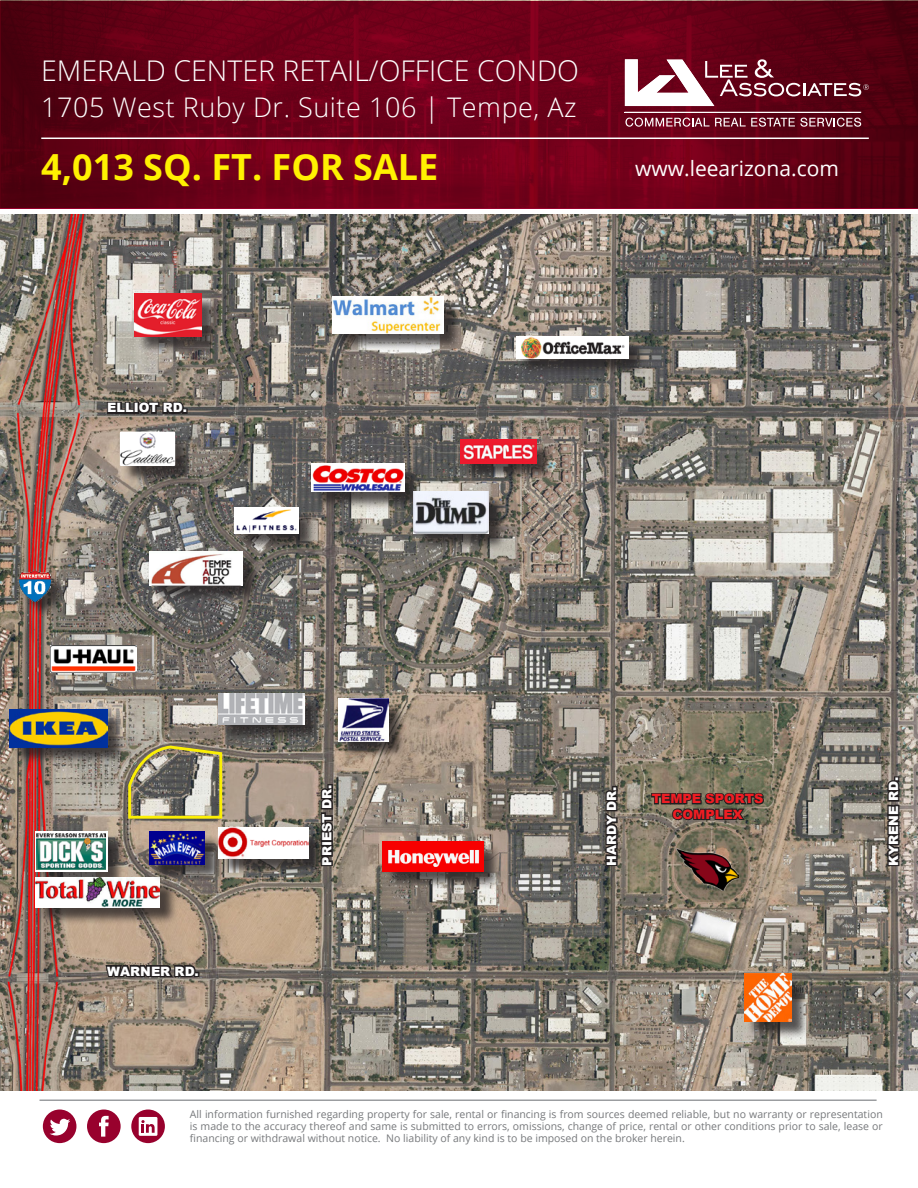
<style>
.page{position:relative;width:918px;height:1188px;background:#fff}
.page>*{position:absolute;margin:0;border:0;box-sizing:border-box;transform-origin:0 0}
.t1{font:700 36px "Open Sans";color:#fff101}
.t2{font:300 28.5px "Open Sans";color:#fff}
.t3{font:300 27px "Open Sans";letter-spacing:.02em;color:#fff}
.t4{font:21px "Open Sans";color:#fff}
.t5{font:900 12.9px "Arial";color:#fff}
.t6{font:900 12.9px/15.5px "Arial";color:#ee1d23;text-align:center}
.t7{font:10.5px/12px "Open Sans";color:#76787b;text-align:justify}
</style>
<div class="page">
<svg style="left:0;top:1px;width:918px;height:207px;background:#670017"></svg>
<hr style="left:625px;top:112px;width:236px;height:1px;background:#fff">
<svg style="left:625px;top:118px;width:84px;height:9px"></svg>
<svg style="left:715px;top:118px;width:146px;height:9px"></svg>
<svg style="left:625px;top:59px;width:244px;height:47px"></svg>
<hr style="left:40px;top:1100px;width:837px;height:1px;background:#9b9da0">
<hr style="left:41px;top:138px;width:828px;height:1px;background:#fff">
<svg style="left:87px;top:1110px;width:34px;height:33px"></svg>
<svg style="left:131px;top:1110px;width:34px;height:33px"></svg>
<svg style="left:43px;top:1110px;width:33px;height:33px"></svg>
<img style="left:0;top:214px;width:918px;height:877px">
<svg style="left:105px;top:399px;width:83px;height:17px"></svg>
<svg style="left:104px;top:959px;width:95px;height:25px;background:#625950"></svg>
<svg style="left:318px;top:784px;width:17px;height:84px"></svg>
<svg style="left:600px;top:786px;width:20px;height:82px;background:#484440"></svg>
<div style="left:22px;top:572px;width:46px;height:47px;background:#231f20;opacity:.75"></div>
<img style="left:19px;top:569px;width:32px;height:33px">
<svg style="left:884px;top:776px;width:19px;height:92px;background:#504945"></svg>
<div style="left:137px;top:295px;width:82px;height:60px;background:#231f20;opacity:.75"></div>
<img style="left:135px;top:293px;width:67px;height:44px">
<div style="left:335px;top:298px;width:126px;height:54px;background:#231f20;opacity:.75"></div>
<img style="left:332px;top:296px;width:112px;height:38px">
<div style="left:519px;top:339px;width:127px;height:37px;background:#231f20;opacity:.75"></div>
<img style="left:516px;top:337px;width:112px;height:21px">
<div style="left:314px;top:466px;width:108px;height:44px;background:#231f20;opacity:.75"></div>
<img style="left:312px;top:463px;width:92px;height:29px">
<div style="left:462px;top:441px;width:92px;height:41px;background:#231f20;opacity:.75"></div>
<img style="left:460px;top:439px;width:76px;height:24px">
<div style="left:12px;top:711px;width:113px;height:54px;background:#231f20;opacity:.75"></div>
<img style="left:10px;top:709px;width:97px;height:38px">
<div style="left:221px;top:696px;width:101px;height:47px;background:#231f20;opacity:.75"></div>
<img style="left:218px;top:694px;width:86px;height:31px">
<div style="left:385px;top:843px;width:116px;height:47px;background:#231f20;opacity:.75"></div>
<img style="left:383px;top:841px;width:100px;height:31px">
<div style="left:37px;top:834px;width:88px;height:55px;background:#231f20;opacity:.75"></div>
<div style="left:35px;top:832px;width:72px;height:40px;background:linear-gradient(to right,#fff,#fff)"></div>
<img style="left:37px;top:833px;width:69px;height:36px">
<div style="left:37px;top:880px;width:140px;height:45px;background:#231f20;opacity:.75"></div>
<img style="left:35px;top:878px;width:125px;height:30px">
<div style="left:151px;top:834px;width:71px;height:48px;background:#231f20;opacity:.75"></div>
<img style="left:149px;top:832px;width:56px;height:33px">
<div style="left:746px;top:976px;width:64px;height:63px;background:#231f20;opacity:.75"></div>
<img style="left:744px;top:974px;width:48px;height:47px">
<div style="left:416px;top:493px;width:91px;height:58px;background:#231f20;opacity:.75"></div>
<img style="left:414px;top:491px;width:75px;height:42px">
<div style="left:151px;top:553px;width:109px;height:50px;background:#231f20;opacity:.75"></div>
<img style="left:149px;top:551px;width:93px;height:35px">
<img style="left:676px;top:849px;width:63px;height:42px">
<svg style="left:650px;top:779px;width:116px;height:45px;background:#5e5a4c"></svg>
<img style="left:127px;top:744px;width:97px;height:76px">
<div style="left:237px;top:510px;width:80px;height:41px;background:#231f20;opacity:.75"></div>
<img style="left:235px;top:508px;width:64px;height:25px">
<div style="left:340px;top:701px;width:66px;height:58px;background:#231f20;opacity:.75"></div>
<img style="left:338px;top:699px;width:50px;height:42px">
<div style="left:221px;top:830px;width:105px;height:46px;background:#231f20;opacity:.75"></div>
<img style="left:219px;top:828px;width:89px;height:30px">
<div style="left:122px;top:434px;width:71px;height:50px;background:#231f20;opacity:.75"></div>
<img style="left:120px;top:432px;width:55px;height:34px">
<img style="left:51px;top:646px;width:86px;height:26px">
<p class="t2" style="left:41px;top:51px;width:539px">EMERALD CENTER RETAIL/OFFICE CONDO</p>
<p class="t3" style="left:41px;top:89px;width:537px">1705 West Ruby Dr. Suite 106 | Tempe, Az</p>
<p class="t1" style="left:41px;top:142px;width:399px">4,013 SQ. FT. FOR SALE</p>
<p class="t4" style="left:635px;top:154px;width:205px">www.leearizona.com</p>
<p class="t5" style="left:107px;top:399px;width:81px">ELLIOT RD.</p>
<p class="t5" style="left:107px;top:962px;width:93px">WARNER RD.</p>
<p class="t5" style="left:317px;top:866px;width:82px;rotate:-90deg">PRIEST DR.</p>
<p class="t5" style="left:602px;top:866px;width:81px;rotate:-90deg">HARDY DR.</p>
<p class="t5" style="left:884px;top:866px;width:90px;rotate:-90deg">KYRENE RD.</p>
<p class="t6" style="left:652px;top:791px;width:113px">TEMPE SPORTS<br>COMPLEX</p>
<p class="t7" style="left:190px;top:1107px;width:694px">All information furnished regarding property for sale, rental or financing is from sources deemed reliable, but no warranty or representation is made to the accuracy thereof and same is submitted to errors, omissions, change of price, rental or other conditions prior to sale, lease or financing or withdrawal without notice. No liability of any kind is to be imposed on the broker herein.</p>
</div>
